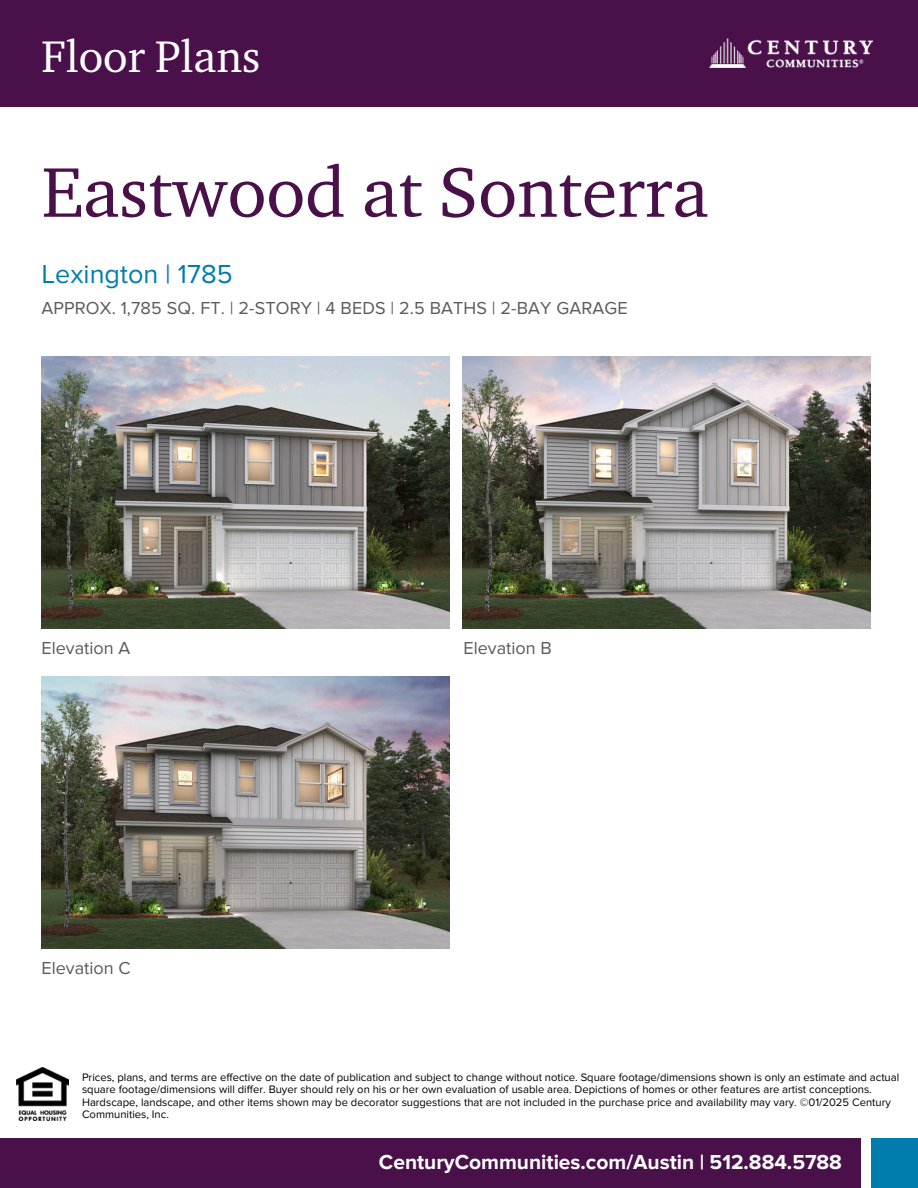
<style>
.page{position:relative;width:918px;height:1188px;background:#fff}
.page>*{position:absolute;margin:0;border:0;box-sizing:border-box;transform-origin:0 0}
.t1{font:72px "Charter ITC Std";color:#4a104a}
.t2{font:45.45px "Charter ITC Std";color:#fff}
.t3{font:27px "Proxima Nova";color:#007cad}
.t4{font:700 21px "Proxima Nova";color:#fff}
.t5{font:18px "Proxima Nova";letter-spacing:.005em;color:#5a5a5a}
.t6{font:11.25px/12.1px "Proxima Nova";color:#000}
</style>
<div class="page">
<div style="left:0;top:0;width:918px;height:106px;background:#4a104a"></div>
<div style="left:0;top:1138px;width:861px;height:50px;background:#4a104a"></div>
<img style="left:709px;top:38px;width:163px;height:30px">
<img style="left:42px;top:357px;width:408px;height:272px">
<img style="left:42px;top:676px;width:408px;height:272px">
<img style="left:462px;top:357px;width:409px;height:272px">
<div style="left:871px;top:1138px;width:47px;height:50px;background:#007cad"></div>
<img style="left:16px;top:1068px;width:52px;height:53px">
<h2 class="t2" style="left:42px;top:38px;width:220px">Floor Plans</h2>
<p class="t1" style="left:42px;top:164px;width:669px">Eastwood at Sonterra</p>
<h1 class="t3" style="left:42px;top:259px;width:193px">Lexington | 1785</h1>
<h5 class="t5" style="left:42px;top:298px;width:588px">APPROX. 1,785 SQ. FT. | 2-STORY | 4 BEDS | 2.5 BATHS | 2-BAY GARAGE</h5>
<p class="t5" style="left:42px;top:638px;width:90px">Elevation A</p>
<h6 class="t5" style="left:42px;top:957px;width:91px">Elevation C</h6>
<p class="t5" style="left:464px;top:638px;width:90px">Elevation B</p>
<h6 class="t6" style="left:82px;top:1072px;width:819px">Prices, plans, and terms are effective on the date of publication and subject to change without notice. Square footage/dimensions shown is only an estimate and actual square footage/dimensions will differ. Buyer should rely on his or her own evaluation of usable area. Depictions of homes or other features are artist conceptions.<br>Hardscape, landscape, and other items shown may be decorator suggestions that are not included in the purchase price and availability may vary. ©01/2025 Century Communities, Inc.</h6>
<h3 class="t4" style="left:379px;top:1149px;width:464px">CenturyCommunities.com/Austin | 512.884.5788</h3>
</div>
